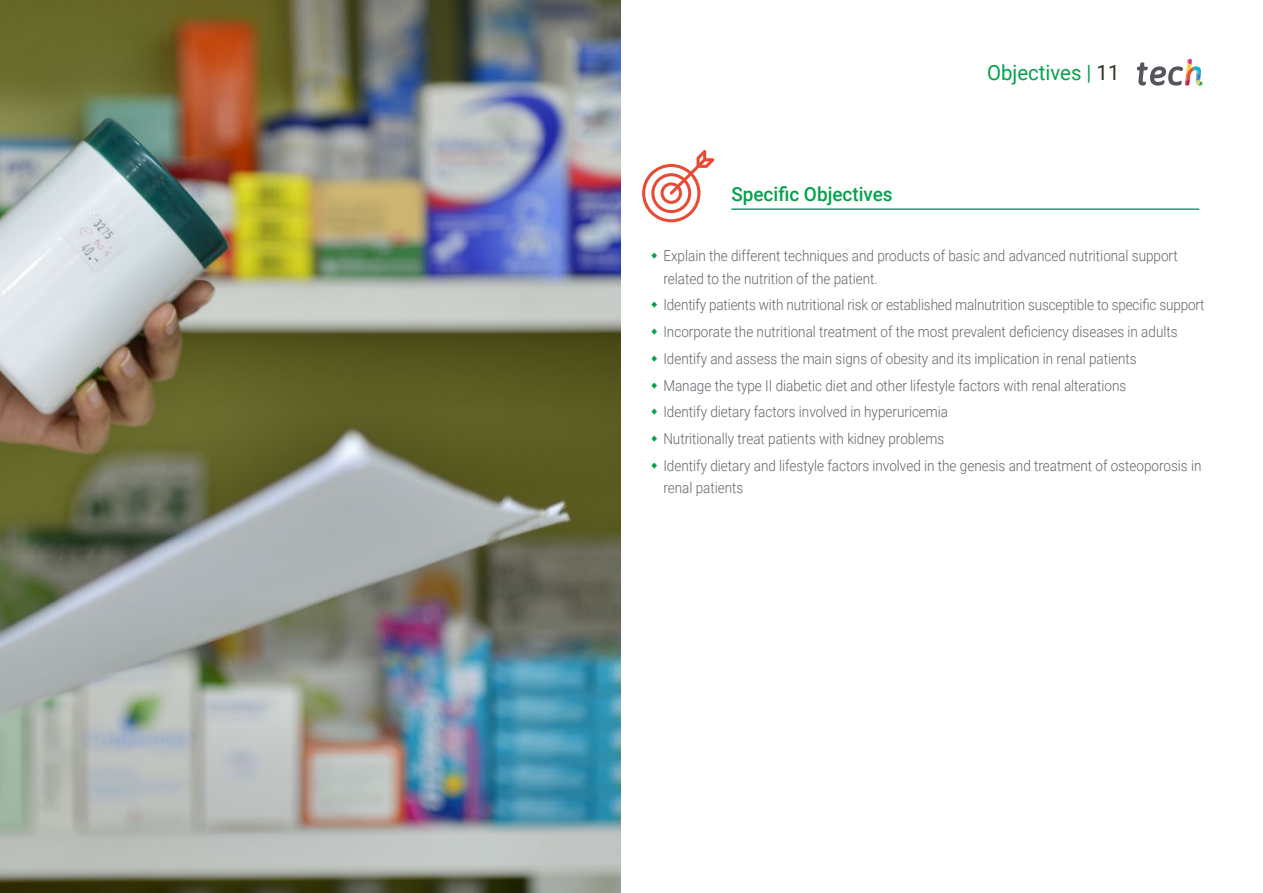
<style>
.page{position:relative;width:1263px;height:893px;background:#fff}
.page>*{position:absolute;margin:0;border:0;box-sizing:border-box;transform-origin:0 0}
.t1{font:21px "Roboto";color:#04a14d}
.t2{font:500 19.5px "Roboto";color:#04a14d}
.t3{font:300 15px/26.7px "Roboto";color:#61646a;scale:.9 1}
.s1{color:#312e20}
</style>
<div class="page">
<img style="left:0;top:0;width:621px;height:893px">
<svg style="left:1137px;top:59px;width:65px;height:27px"></svg>
<svg style="left:642px;top:150px;width:72px;height:72px"></svg>
<hr style="left:731px;top:209px;width:468px;height:1px;background:#04a14d">
<h2 class="t2" style="left:731px;top:180px;width:163px">Specific Objectives</h2>
<h1 class="t1" style="left:987px;top:57px;width:134px">Objectives | <span class="s1">11</span></h1>
<p class="t3" style="left:663px;top:244px;width:573px;line-height:22.5px">Explain the different techniques and products of basic and advanced nutritional support related to the nutrition of the patient.</p>
<p class="t3" style="left:663px;top:291px;width:603px">Identify patients with nutritional risk or established malnutrition susceptible to specific support Incorporate the nutritional treatment of the most prevalent deficiency diseases in adults Identify and assess the main signs of obesity and its implication in renal patients<br>Manage the type II diabetic diet and other lifestyle factors with renal alterations<br>Identify dietary factors involved in hyperuricemia<br>Nutritionally treat patients with kidney problems<br>Identify dietary and lifestyle factors involved in the genesis and treatment of osteoporosis in</p>
<p class="t3" style="left:663px;top:474px;width:90px">renal patients</p>
</div>
